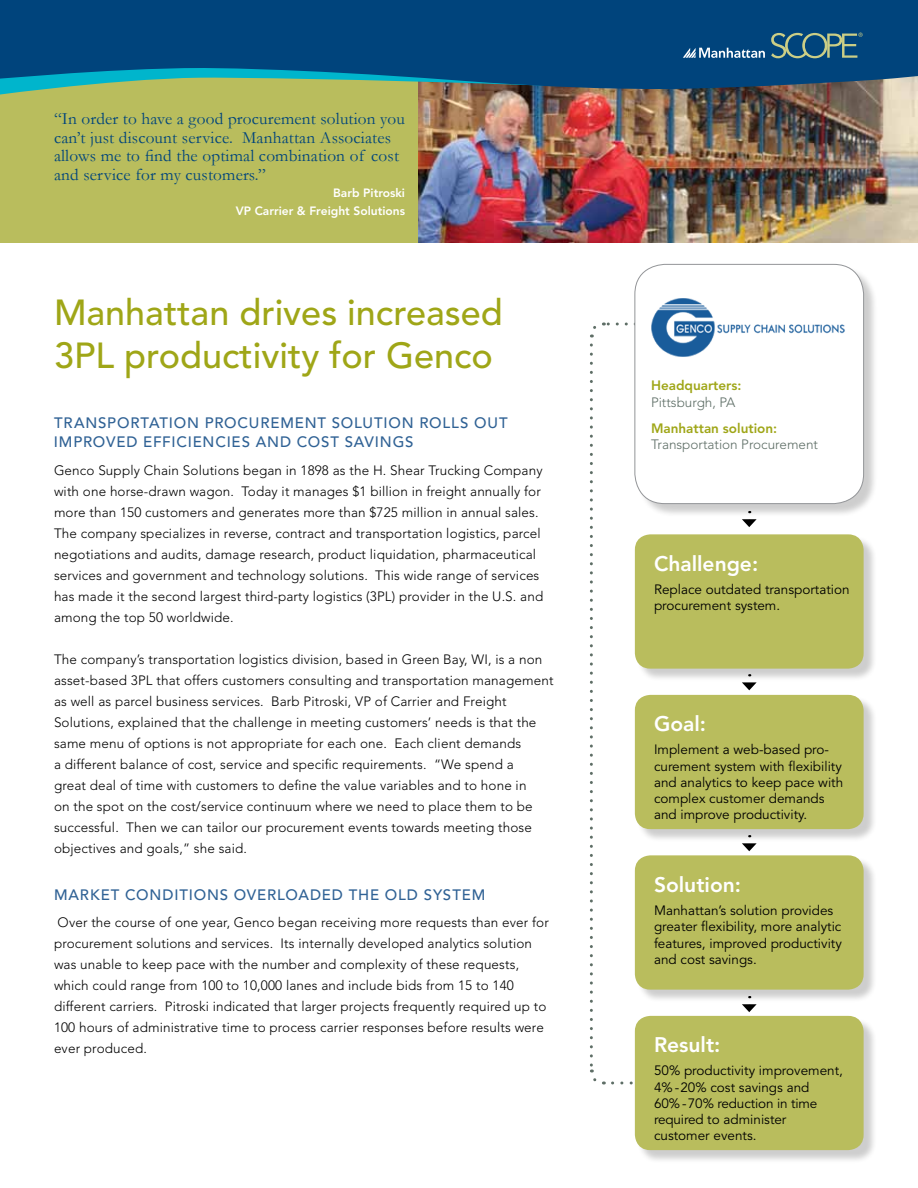
<style>
.page{position:relative;width:918px;height:1188px;background:#fff}
.page>*{position:absolute;margin:0;border:0;box-sizing:border-box;transform-origin:0 0}
.t1{font:500 36px/43.2px "Avenir";color:#9fa617}
.t2{font:800 21px "Avenir";color:#fff}
.t3{font:17.25px/18.8px "Garamond";letter-spacing:.01em;color:#00447c}
.t4{font:500 15px/19.5px "Avenir";letter-spacing:.055em;color:#306295}
.t5{font:300 13.5px/21px "Avenir";letter-spacing:.01em;color:#000}
.t6{font:13.5px/16.2px "Avenir";color:#000}
.t7{font:300 13.5px "Avenir";color:#5e6e66}
.t8{font:800 13.5px "Avenir";color:#9fa617}
.t9{font:800 12px/17.4px "Avenir";color:#fff;text-align:right}
</style>
<div class="page">
<svg style="left:742px;top:519px;width:15px;height:8px"></svg>
<svg style="left:742px;top:682px;width:15px;height:8px"></svg>
<svg style="left:742px;top:843px;width:15px;height:8px"></svg>
<svg style="left:742px;top:1004px;width:15px;height:8px"></svg>
<svg style="left:590px;top:323px;width:45px;height:15px"></svg>
<svg style="left:590px;top:345px;width:14px;height:740px"></svg>
<svg style="left:613px;top:1082px;width:22px;height:3px"></svg>
<div style="left:636px;top:536px;width:241px;height:146px;background:#000;opacity:.2"></div>
<div style="left:635px;top:534px;width:229px;height:135px;background:#b9bd5d;border-radius:15px"></div>
<div style="left:636px;top:696px;width:241px;height:147px;background:#000;opacity:.2"></div>
<div style="left:635px;top:695px;width:229px;height:134px;background:#b9bd5d;border-radius:15px"></div>
<div style="left:636px;top:857px;width:241px;height:146px;background:#000;opacity:.2"></div>
<div style="left:635px;top:855px;width:229px;height:135px;background:#b9bd5d;border-radius:15px"></div>
<div style="left:636px;top:1017px;width:241px;height:147px;background:#000;opacity:.2"></div>
<div style="left:635px;top:1016px;width:229px;height:134px;background:#b9bd5d;border-radius:15px"></div>
<div style="left:636px;top:266px;width:242px;height:251px;background:#000;opacity:.2"></div>
<div style="left:635px;top:264px;width:229px;height:240px;background:#fff;border-radius:30px"></div>
<div style="left:635px;top:264px;width:229px;height:240px;border:1px solid #939598;border-radius:30px"></div>
<div style="left:0;top:0;width:418px;height:243px;background:#b9bd5d"></div>
<img style="left:418px;top:89px;width:500px;height:154px">
<svg style="left:0;top:89px;width:588px;height:9px"></svg>
<svg style="left:0;top:0;width:918px;height:89px;background:#0b507e"></svg>
<img style="left:652px;top:299px;width:193px;height:58px">
<svg style="left:683px;top:48px;width:82px;height:10px"></svg>
<svg style="left:771px;top:28px;width:100px;height:30px;background:#2f647e"></svg>
<svg style="left:866px;top:77px;width:5px;height:6px"></svg>
<p class="t3" style="left:54px;top:109px;width:352px">“In order to have a good procurement solution you can’t just discount service. Manhattan Associates allows me to find the optimal combination of cost and service for my customers.”</p>
<p class="t9" style="left:236px;top:185px;width:171px">Barb Pitroski<br>VP Carrier &amp; Freight Solutions</p>
<h1 class="t1" style="left:54px;top:291px;width:450px">MANHATTAN DRIVES INCREASED<br>3PL PRODUCTIVITY FOR GENCO</h1>
<p class="t4" style="left:54px;top:413px;width:452px">TRANSPORTATION PROCUREM ENT SOLUTION ROLLS OUT<br>IMP</p>
<p class="t4" style="left:83px;top:433px;width:332px">ROVED EFFICIENCIES AND COST SAVINGS</p>
<p class="t5" style="left:54px;top:460px;width:491px">Genco Supply Chain Solutions began in 1898 as the H. Shear Trucking Company with one horse-drawn wagon. Today it manages $1 billion in freight annually for more than 150 customers and generates more than $725 million in annual sales.<br>The company specializes in reverse, contract and transportation logistics, parcel negotiations and audits, damage research, product liquidation, pharmaceutical services and government and technology solutions. This wide range of services has made it the second largest third-party logistics (3PL) provider in the U.S. and among the top 50 worldwide.</p>
<p class="t5" style="left:54px;top:649px;width:501px">The company’s transportation logistics division, based in Green Bay, WI, is a non asset-based 3PL that offers customers consulting and transportation management as well as parcel business services. Barb Pitroski, VP of Carrier and Freight Solutions, explained that the challenge in meeting customers’ needs is that the same menu of options is not appropriate for each one. Each client demands<br>a different balance of cost, service and specific requirements. “We spend a<br>great deal of time with customers to define the value variables and to hone in<br>on the spot on the cost/service continuum where we need to place them to be successful. Then we can tailor our procurement events towards meeting those objectives and goals,” she said.</p>
<p class="t4" style="left:54px;top:885px;width:430px">MARKET CONDITIONS OVERLOADED THE OLD SYSTEM</p>
<p class="t5" style="left:54px;top:912px;width:496px">Over the course of one year, Genco began receiving more requests than ever for procurement solutions and services. Its internally developed analytics solution was unable to keep pace with the number and complexity of these requests, which could range from 100 to 10,000 lanes and include bids from 15 to 140 different carriers. Pitroski indicated that larger projects frequently required up to 100 hours of administrative time to process carrier responses before results were ever produced.</p>
<p class="t8" style="left:651px;top:378px;width:92px">Headquarters:</p>
<p class="t7" style="left:651px;top:394px;width:86px">Pittsburgh, PA</p>
<p class="t8" style="left:651px;top:420px;width:128px">Manhattan solution:</p>
<p class="t7" style="left:651px;top:437px;width:169px">Transportation Procurement</p>
<h2 class="t2" style="left:654px;top:551px;width:106px">Challenge:</h2>
<p class="t6" style="left:654px;top:582px;width:197px">Replace outdated transportation procurement system.</p>
<h2 class="t2" style="left:654px;top:712px;width:54px">Goal:</h2>
<p class="t6" style="left:654px;top:742px;width:191px">Implement a web-based pro&shy;curement system with flexibility and analytics to keep pace with complex customer demands and improve productivity.</p>
<h2 class="t2" style="left:654px;top:872px;width:89px">Solution:</h2>
<p class="t6" style="left:654px;top:903px;width:189px">Manhattan’s solution provides greater flexibility, more analytic features, improved productivity and cost savings.</p>
<h2 class="t2" style="left:654px;top:1033px;width:68px">Result:</h2>
<p class="t6" style="left:654px;top:1063px;width:190px">50% productivity improvement,<br>4% - 20% cost savings and<br>60% - 70% reduction in time required to administer customer events.</p>
</div>
